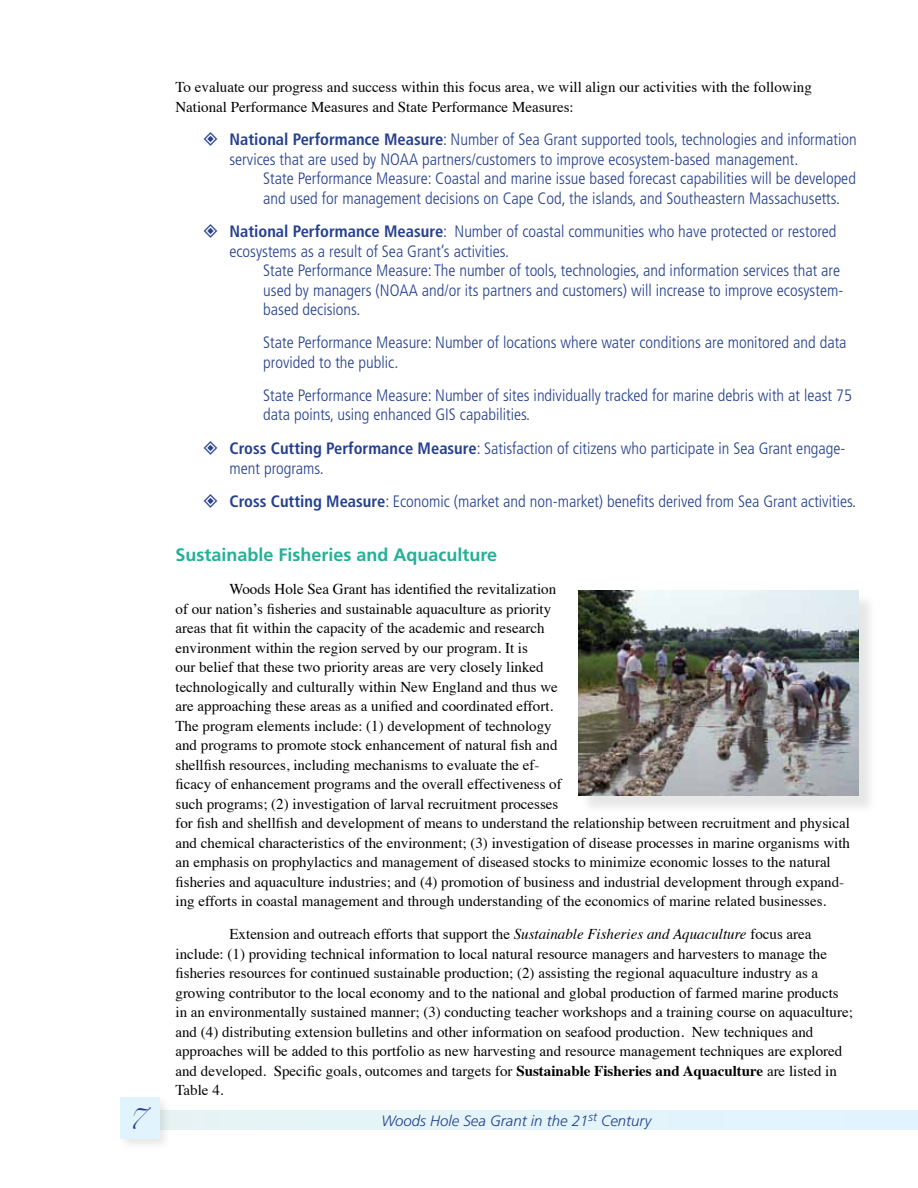
<style>
.page{position:relative;width:918px;height:1188px;background:#fff}
.page>*{position:absolute;margin:0;border:0;box-sizing:border-box;transform-origin:0 0}
.t1{font:700 18px "Frutiger";color:#24b097}
.t2{font:18px "Zapfino";color:#25408f}
.t3{font:300 condensed 16.5px/19.5px "Frutiger";color:#25408f}
.t4{font:15px/19.5px "Times";color:#000}
.t5{font:italic 300 15px "Frutiger";color:#25408f}
.s1{font-weight:700}
.s2{font-style:italic}
</style>
<div class="page">
<div style="left:130px;top:1110px;width:788px;height:20px;background:#e3f4f9"></div>
<div style="left:117px;top:1094px;width:55px;height:58px;background:#000;opacity:.1"></div>
<div style="left:120px;top:1097px;width:39px;height:42px;background:#e1f4fd"></div>
<div style="left:581px;top:593px;width:296px;height:221px;background:#000;opacity:.1"></div>
<img style="left:578px;top:591px;width:280px;height:205px">
<p class="t4" style="left:176px;top:76px;width:638px">To evaluate our progress and success within this focus area, we will align our activities with the following<br>National Performance Measures and State Performance Measures:</p>
<p class="t3" style="left:229px;top:130px;width:629px"><span class="s1">National Performance Measure</span>: Number of Sea Grant supported tools, technologies and information services that are used by NOAA partners/customers to improve ecosystem-based management.</p>
<p class="t3" style="left:263px;top:169px;width:594px">State Performance Measure: Coastal and marine issue based forecast capabilities will be developed and used for management decisions on Cape Cod, the islands, and Southeastern Massachusetts.</p>
<p class="t3" style="left:229px;top:222px;width:609px"><span class="s1">National Performance Measure</span>: Number of coastal communities who have protected or restored ecosystems as a result of Sea Grant’s activities.</p>
<p class="t3" style="left:263px;top:261px;width:582px">State Performance Measure: The number of tools, technologies, and information services that are used by managers (NOAA and/or its partners and customers) will increase to improve ecosystem&shy;based decisions.</p>
<p class="t3" style="left:263px;top:333px;width:585px">State Performance Measure: Number of locations where water conditions are monitored and data provided to the public.</p>
<p class="t3" style="left:263px;top:386px;width:590px">State Performance Measure: Number of sites individually tracked for marine debris with at least 75 data points, using enhanced GIS capabilities.</p>
<p class="t3" style="left:229px;top:438px;width:618px"><span class="s1">Cross Cutting Performance Measure</span>: Satisfaction of citizens who participate in Sea Grant engage&shy;ment programs.</p>
<p class="t3" style="left:229px;top:492px;width:628px"><span class="s1">Cross Cutting Measure</span>: Economic (market and non-market) benefits derived from Sea Grant activities.</p>
<p class="t1" style="left:176px;top:545px;width:323px">Sustainable Fisheries and Aquaculture</p>
<p class="t4" style="left:176px;top:578px;width:676px;text-indent:54px">Woods Hole Sea Grant has identified the revitalization<br>of our nation’s fisheries and sustainable aquaculture as priority<br>areas that fit within the capacity of the academic and research<br>environment within the region served by our program. It is<br>our belief that these two priority areas are very closely linked<br>technologically and culturally within New England and thus we<br>are approaching these areas as a unified and coordinated effort.<br>The program elements include: (1) development of technology<br>and programs to promote stock enhancement of natural fish and<br>shellfish resources, including mechanisms to evaluate the ef-<br>ficacy of enhancement programs and the overall effectiveness of<br>such programs; (2) investigation of larval recruitment processes<br>for fish and shellfish and development of means to understand the relationship between recruitment and physical and chemical characteristics of the environment; (3) investigation of disease processes in marine organisms with an emphasis on prophylactics and management of diseased stocks to minimize economic losses to the natural fisheries and aquaculture industries; and (4) promotion of business and industrial development through expand&shy;ing efforts in coastal management and through understanding of the economics of marine related businesses.</p>
<p class="t4" style="left:176px;top:923px;width:679px;text-indent:54px">Extension and outreach efforts that support the <span class="s2">Sustainable Fisheries and Aquaculture</span> focus area include: (1) providing technical information to local natural resource managers and harvesters to manage the fisheries resources for continued sustainable production; (2) assisting the regional aquaculture industry as a growing contributor to the local economy and to the national and global production of farmed marine products in an environmentally sustained manner; (3) conducting teacher workshops and a training course on aquaculture; and (4) distributing extension bulletins and other information on seafood production. New techniques and approaches will be added to this portfolio as new harvesting and resource management techniques are explored and developed. Specific goals, outcomes and targets for <span class="s1">Sustainable Fisheries and Aquaculture</span> are listed in Table 4.</p>
<p class="t2" style="left:128px;top:1111px;width:17px">7</p>
<p class="t5" style="left:381px;top:1112px;width:272px">Woods Hole Sea Grant in the 21<sup>st</sup> Century</p>
</div>
